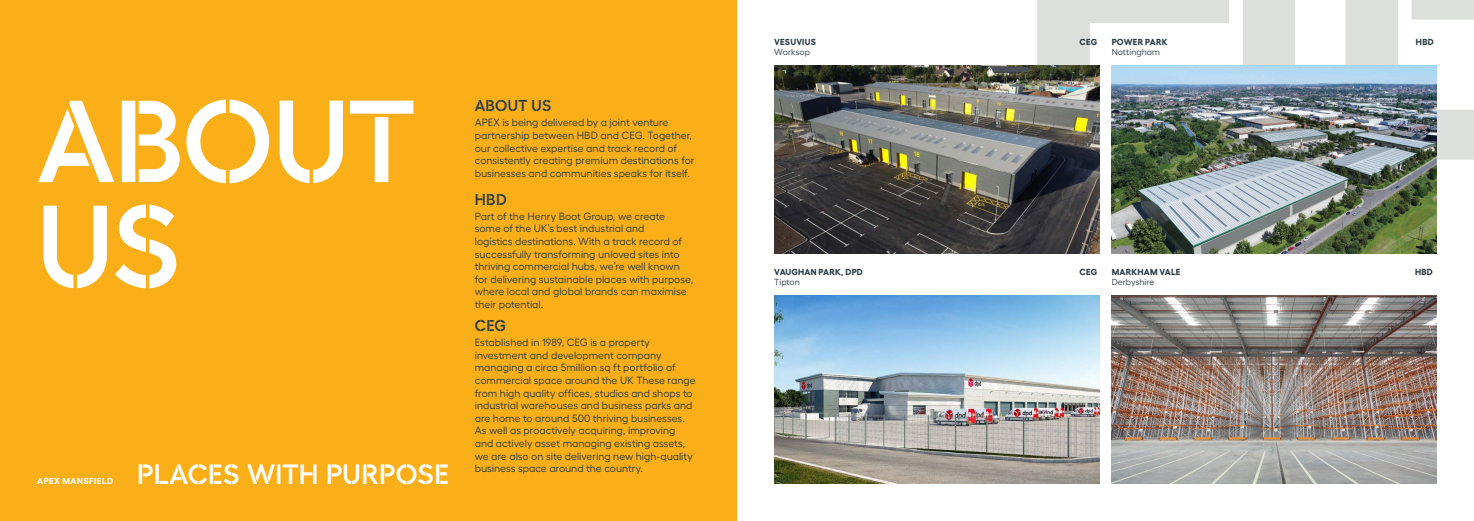
<style>
.page{position:relative;width:1474px;height:521px;background:#fff}
.page>*{position:absolute;margin:0;border:0;box-sizing:border-box;transform-origin:0 0}
.Subtitle{font:600 116.38px "HBD Stencil";letter-spacing:-.01em;color:#fff}
.Subtitle-2{font:600 28px "HBD Stencil";letter-spacing:.01em;color:#fff}
.Subtitle-3{font:600 15.75px "HBD Stencil";letter-spacing:.02em;color:#293a42}
.Body_Text{font:10.5px/12.6px "Hellix";color:#293a42}
.t1{font:700 8.75px "Hellix";letter-spacing:.02em;color:#293a42}
.t2{font:8.75px "Hellix";letter-spacing:.005em;color:#293a42}
.t3{font:700 8.75px "Hellix";letter-spacing:.055em;color:#fff}
</style>
<div class="page">
<div style="left:0;top:0;width:737px;height:521px;background:#faaf18"></div>
<svg style="left:1037px;top:0;width:436px;height:160px"></svg>
<img style="left:774px;top:66px;width:325px;height:187px">
<img style="left:774px;top:296px;width:325px;height:188px">
<img style="left:1111px;top:66px;width:325px;height:187px">
<img style="left:1111px;top:296px;width:325px;height:188px">
<p class="Subtitle" style="left:37px;top:86px;width:378px">ABOUT</p>
<p class="Subtitle" style="left:37px;top:191px;width:145px">US</p>
<p class="t3" style="left:37px;top:474px;width:77px">APEX MANSFIELD</p>
<p class="Subtitle-2" style="left:137px;top:460px;width:313px">PLACES WITH PURPOSE</p>
<p class="Subtitle-3" style="left:475px;top:98px;width:78px">ABOUT US</p>
<p class="Body_Text" style="left:475px;top:115px;width:221px">APEX is being delivered by a joint venture partnership between HBD and CEG. Together, our collective expertise and track record of consistently creating premium destinations for businesses and communities speaks for itself.</p>
<p class="Subtitle-3" style="left:475px;top:192px;width:33px">HBD</p>
<p class="Body_Text" style="left:475px;top:209px;width:220px">Part of the Henry Boot Group, we create some of the UK’s best industrial and<br>logistics destinations. With a track record of successfully transforming unloved sites into thriving commercial hubs, we’re well known for delivering sustainable places with purpose, where local and global brands can maximise their potential.</p>
<p class="Subtitle-3" style="left:475px;top:318px;width:33px">CEG</p>
<p class="Body_Text" style="left:475px;top:335px;width:222px">Established in 1989, CEG is a property investment and development company managing a circa 5million sq ft portfolio of commercial space around the UK These range from high quality offices, studios and shops to industrial warehouses and business parks and are home to around 500 thriving businesses.<br>As well as proactively acquiring, improving and actively asset managing existing assets, we are also on site delivering new high-quality business space around the country.</p>
<p class="t1" style="left:774px;top:34px;width:43px">VESUVIUS</p>
<p class="t1" style="left:1079px;top:34px;width:19px">CEG</p>
<p class="t2" style="left:774px;top:45px;width:37px">Worksop</p>
<p class="t1" style="left:1111px;top:34px;width:57px">POWER PARK</p>
<p class="t1" style="left:1415px;top:34px;width:19px">HBD</p>
<p class="t2" style="left:1111px;top:45px;width:50px">Nottingham</p>
<p class="t1" style="left:774px;top:265px;width:90px">VAUGHAN PARK, DPD</p>
<p class="t1" style="left:1079px;top:265px;width:19px">CEG</p>
<p class="t2" style="left:774px;top:275px;width:27px">Tipton</p>
<p class="t1" style="left:1111px;top:265px;width:70px">MARKHAM VALE</p>
<p class="t1" style="left:1414px;top:265px;width:19px">HBD</p>
<p class="t2" style="left:1111px;top:275px;width:44px">Derbyshire</p>
</div>
